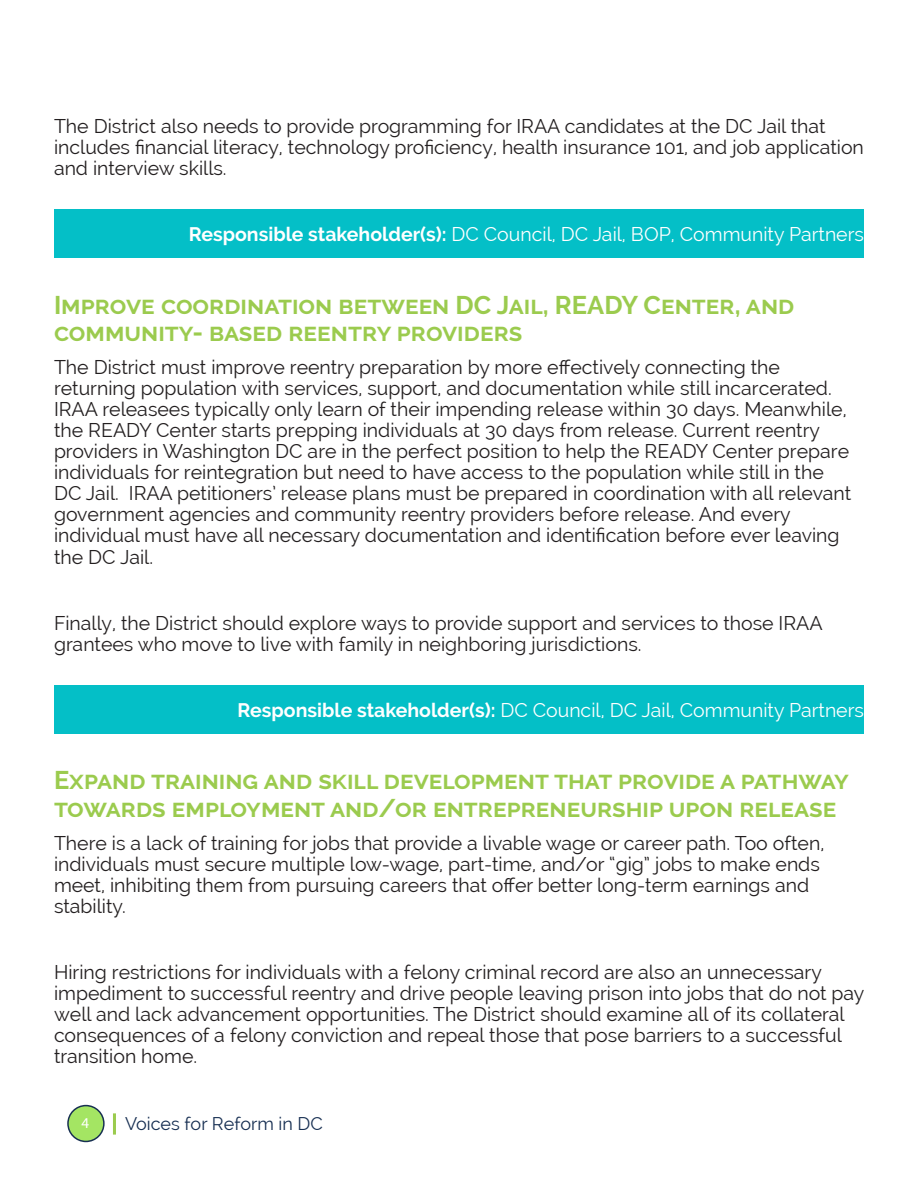
<style>
.page{position:relative;width:918px;height:1188px;background:#fff}
.page>*{position:absolute;margin:0;border:0;box-sizing:border-box;transform-origin:0 0}
.Normal_copy{font:700 25.5px/27.5px "Raleway";color:#9bcb4e}
.Normal_copy-2{font:19.5px/21px "Raleway";color:#231f20}
.Normal_copy-3{font:19.5px "Raleway";color:#fff}
.t1{font:18px "Raleway";color:#172f52}
.t2{font:15px "Myriad Pro";color:#fff}
.s1{font-weight:700}
</style>
<div class="page">
<div style="left:68px;top:1106px;width:36px;height:35px;background:#a4e563;border-radius:50%"></div>
<div style="left:67px;top:1105px;width:38px;height:37px;border:2px solid #172f52;border-radius:50%"></div>
<hr style="left:113px;top:1113px;width:3px;height:22px;background:#9bcb4e">
<div style="left:54px;top:685px;width:810px;height:48px;background:#04bfc7"></div>
<div style="left:54px;top:210px;width:810px;height:48px;background:#04bfc7"></div>
<p class="Normal_copy-2" style="left:54px;top:115px;width:811px">The District also needs to provide programming for IRAA candidates at the DC Jail that includes financial literacy, technology proficiency, health insurance 101, and job application and interview skills.</p>
<p class="Normal_copy-3" style="left:189px;top:223px;width:677px"><span class="s1">Responsible stakeholder(s):</span> DC Council, DC Jail, BOP, Community Partners</p>
<p class="Normal_copy" style="left:54px;top:291px;width:742px">Improve coordination between DC Jail, READY Center, and community- based reentry providers</p>
<p class="Normal_copy-2" style="left:54px;top:357px;width:799px">The District must improve reentry preparation by more effectively connecting the returning population with services, support, and documentation while still incarcerated.<br>IRAA releasees typically only learn of their impending release within 30 days. Meanwhile, the READY Center starts prepping individuals at 30 days from release. Current reentry providers in Washington DC are in the perfect position to help the READY Center prepare individuals for reintegration but need to have access to the population while still in the DC Jail. IRAA petitioners’ release plans must be prepared in coordination with all relevant government agencies and community reentry providers before release. And every individual must have all necessary documentation and identification before ever leaving the DC Jail.</p>
<p class="Normal_copy-2" style="left:54px;top:612px;width:770px">Finally, the District should explore ways to provide support and services to those IRAA grantees who move to live with family in neighboring jurisdictions.</p>
<p class="Normal_copy-3" style="left:238px;top:699px;width:628px"><span class="s1">Responsible stakeholder(s):</span> DC Council, DC Jail, Community Partners</p>
<p class="Normal_copy" style="left:54px;top:767px;width:796px">Expand training and skill development that provide a pathway towards employment and/or entrepreneurship upon release</p>
<p class="Normal_copy-2" style="left:54px;top:832px;width:772px">There is a lack of training for jobs that provide a livable wage or career path. Too often, individuals must secure multiple low-wage, part-time, and/or “gig” jobs to make ends meet, inhibiting them from pursuing careers that offer better long-term earnings and stability.</p>
<p class="Normal_copy-2" style="left:54px;top:962px;width:812px">Hiring restrictions for individuals with a felony criminal record are also an unnecessary impediment to successful reentry and drive people leaving prison into jobs that do not pay well and lack advancement opportunities. The District should examine all of its collateral consequences of a felony conviction and repeal those that pose barriers to a successful transition home.</p>
<p class="t2" style="left:81px;top:1114px;width:9px">4</p>
<p class="t1" style="left:125px;top:1114px;width:199px">Voices for Reform in DC</p>
</div>
